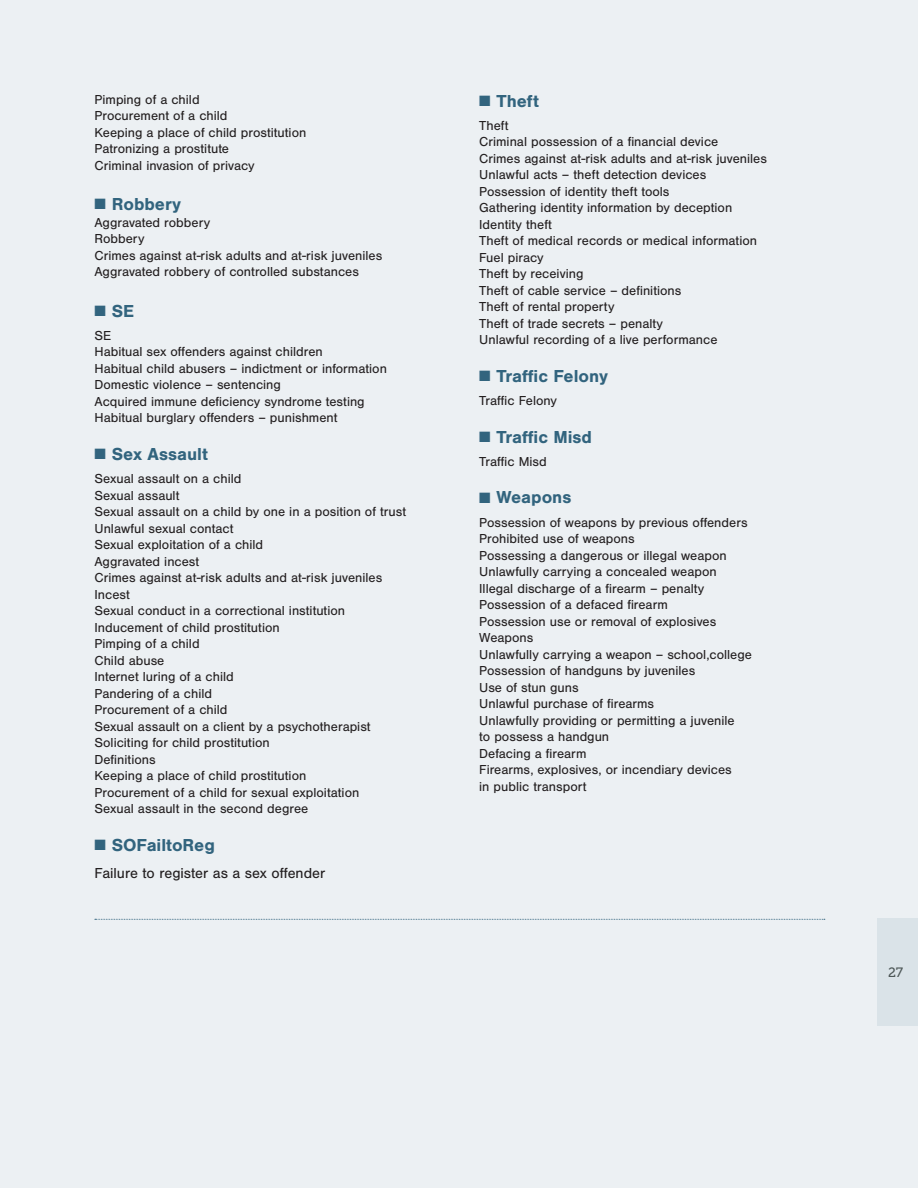
<style>
.page{position:relative;width:918px;height:1188px;background:#ecf0f3}
.page>*{position:absolute;margin:0;border:0;box-sizing:border-box;transform-origin:0 0}
.body_copy{font:700 18px "Nimbus San";color:#32647e}
.subhead{font:700 18px "Nimbus San";color:#32647e}
.body_copy-2{font:15px "Nimbus San";color:#231f20}
.appendix_listing{font:13.5px/16.5px "Nimbus San";color:#231f20}
.body_copy-3{font:13.5px "Nimbus San";color:#231f20}
.subhead-2{font:13.5px "Nimbus San";color:#231f20}
.t1{font:13.5px "Museo Slab 500";color:#4d5757}
</style>
<div class="page">
<div style="left:878px;top:918px;width:40px;height:108px;background:#dae3e8"></div>
<svg style="left:95px;top:919px;width:730px;height:1px"></svg>
<p class="appendix_listing" style="left:94px;top:91px;width:107px">Pimping of a child</p>
<p class="appendix_listing" style="left:94px;top:108px;width:135px">Procurement of a child</p>
<p class="appendix_listing" style="left:94px;top:124px;width:213px">Keeping a place of child prostitution</p>
<p class="appendix_listing" style="left:94px;top:141px;width:136px">Patronizing a prostitute</p>
<p class="appendix_listing" style="left:94px;top:157px;width:162px">Criminal invasion of privacy</p>
<p class="subhead" style="left:94px;top:194px;width:88px">■ Robbery</p>
<p class="subhead-2" style="left:94px;top:215px;width:117px">Aggravated robbery</p>
<p class="body_copy-3" style="left:94px;top:231px;width:51px">Robbery</p>
<p class="body_copy-3" style="left:94px;top:248px;width:289px">Crimes against at-risk adults and at-risk juveniles</p>
<p class="body_copy-3" style="left:94px;top:264px;width:266px">Aggravated robbery of controlled substances</p>
<p class="subhead" style="left:94px;top:300px;width:41px">■ SE</p>
<p class="subhead-2" style="left:94px;top:328px;width:18px">SE</p>
<p class="appendix_listing" style="left:94px;top:344px;width:230px">Habitual sex offenders against children</p>
<p class="appendix_listing" style="left:94px;top:360px;width:294px">Habitual child abusers – indictment or information</p>
<p class="appendix_listing" style="left:94px;top:377px;width:188px">Domestic violence – sentencing</p>
<p class="appendix_listing" style="left:94px;top:393px;width:272px">Acquired immune deficiency syndrome testing</p>
<p class="appendix_listing" style="left:94px;top:410px;width:245px">Habitual burglary offenders – punishment</p>
<p class="subhead" style="left:94px;top:444px;width:115px">■ Sex Assault</p>
<p class="subhead-2" style="left:94px;top:471px;width:148px">Sexual assault on a child</p>
<p class="appendix_listing" style="left:94px;top:487px;width:86px">Sexual assault</p>
<p class="appendix_listing" style="left:94px;top:504px;width:313px">Sexual assault on a child by one in a position of trust</p>
<p class="appendix_listing" style="left:94px;top:520px;width:140px">Unlawful sexual contact</p>
<p class="appendix_listing" style="left:94px;top:537px;width:170px">Sexual exploitation of a child</p>
<p class="appendix_listing" style="left:94px;top:553px;width:106px">Aggravated incest</p>
<p class="appendix_listing" style="left:94px;top:570px;width:289px">Crimes against at-risk adults and at-risk juveniles</p>
<p class="appendix_listing" style="left:94px;top:586px;width:37px">Incest</p>
<p class="appendix_listing" style="left:94px;top:603px;width:252px">Sexual conduct in a correctional institution</p>
<p class="appendix_listing" style="left:94px;top:619px;width:187px">Inducement of child prostitution</p>
<p class="appendix_listing" style="left:94px;top:636px;width:107px">Pimping of a child</p>
<p class="appendix_listing" style="left:94px;top:652px;width:71px">Child abuse</p>
<p class="appendix_listing" style="left:94px;top:669px;width:141px">Internet luring of a child</p>
<p class="appendix_listing" style="left:94px;top:685px;width:119px">Pandering of a child</p>
<p class="appendix_listing" style="left:94px;top:702px;width:135px">Procurement of a child</p>
<p class="appendix_listing" style="left:94px;top:718px;width:278px">Sexual assault on a client by a psychotherapist</p>
<p class="appendix_listing" style="left:94px;top:735px;width:177px">Soliciting for child prostitution</p>
<p class="appendix_listing" style="left:94px;top:751px;width:63px">Definitions</p>
<p class="appendix_listing" style="left:94px;top:768px;width:213px">Keeping a place of child prostitution</p>
<p class="appendix_listing" style="left:94px;top:784px;width:266px">Procurement of a child for sexual exploitation</p>
<p class="appendix_listing" style="left:94px;top:801px;width:215px">Sexual assault in the second degree</p>
<p class="body_copy" style="left:94px;top:834px;width:122px">■ SOFailtoReg</p>
<p class="body_copy-2" style="left:94px;top:865px;width:232px">Failure to register as a sex offender</p>
<p class="subhead" style="left:479px;top:90px;width:61px">■ Theft</p>
<p class="appendix_listing" style="left:479px;top:117px;width:31px">Theft</p>
<p class="appendix_listing" style="left:479px;top:134px;width:241px">Criminal possession of a financial device</p>
<p class="appendix_listing" style="left:479px;top:150px;width:289px">Crimes against at-risk adults and at-risk juveniles</p>
<p class="appendix_listing" style="left:479px;top:167px;width:229px">Unlawful acts – theft detection devices</p>
<p class="appendix_listing" style="left:479px;top:183px;width:192px">Possession of identity theft tools</p>
<p class="appendix_listing" style="left:479px;top:200px;width:255px">Gathering identity information by deception</p>
<p class="appendix_listing" style="left:479px;top:216px;width:74px">Identity theft</p>
<p class="appendix_listing" style="left:479px;top:233px;width:279px">Theft of medical records or medical information</p>
<p class="appendix_listing" style="left:479px;top:249px;width:66px">Fuel piracy</p>
<p class="appendix_listing" style="left:479px;top:266px;width:106px">Theft by receiving</p>
<p class="appendix_listing" style="left:479px;top:282px;width:204px">Theft of cable service – definitions</p>
<p class="appendix_listing" style="left:479px;top:299px;width:137px">Theft of rental property</p>
<p class="appendix_listing" style="left:479px;top:315px;width:185px">Theft of trade secrets – penalty</p>
<p class="appendix_listing" style="left:479px;top:332px;width:240px">Unlawful recording of a live performance</p>
<p class="body_copy" style="left:479px;top:366px;width:130px">■ Traffic Felony</p>
<p class="appendix_listing" style="left:479px;top:393px;width:79px">Traffic Felony</p>
<p class="body_copy" style="left:479px;top:426px;width:114px">■ Traffic Misd</p>
<p class="appendix_listing" style="left:479px;top:453px;width:69px">Traffic Misd</p>
<p class="subhead" style="left:479px;top:487px;width:94px">■ Weapons</p>
<p class="appendix_listing" style="left:479px;top:514px;width:270px">Possession of weapons by previous offenders</p>
<p class="appendix_listing" style="left:479px;top:531px;width:157px">Prohibited use of weapons</p>
<p class="appendix_listing" style="left:479px;top:547px;width:249px">Possessing a dangerous or illegal weapon</p>
<p class="appendix_listing" style="left:479px;top:564px;width:239px">Unlawfully carrying a concealed weapon</p>
<p class="appendix_listing" style="left:479px;top:580px;width:227px">Illegal discharge of a firearm – penalty</p>
<p class="appendix_listing" style="left:479px;top:597px;width:190px">Possession of a defaced firearm</p>
<p class="appendix_listing" style="left:479px;top:613px;width:239px">Possession use or removal of explosives</p>
<p class="appendix_listing" style="left:479px;top:630px;width:56px">Weapons</p>
<p class="appendix_listing" style="left:479px;top:646px;width:274px">Unlawfully carrying a weapon – school,college</p>
<p class="appendix_listing" style="left:479px;top:663px;width:218px">Possession of handguns by juveniles</p>
<p class="appendix_listing" style="left:479px;top:679px;width:101px">Use of stun guns</p>
<p class="appendix_listing" style="left:479px;top:696px;width:176px">Unlawful purchase of firearms</p>
<p class="appendix_listing" style="left:479px;top:712px;width:257px">Unlawfully providing or permitting a juvenile to possess a handgun</p>
<p class="appendix_listing" style="left:479px;top:745px;width:109px">Defacing a firearm</p>
<p class="appendix_listing" style="left:479px;top:762px;width:254px">Firearms, explosives, or incendiary devices in public transport</p>
<p class="t1" style="left:888px;top:965px;width:16px">27</p>
</div>
